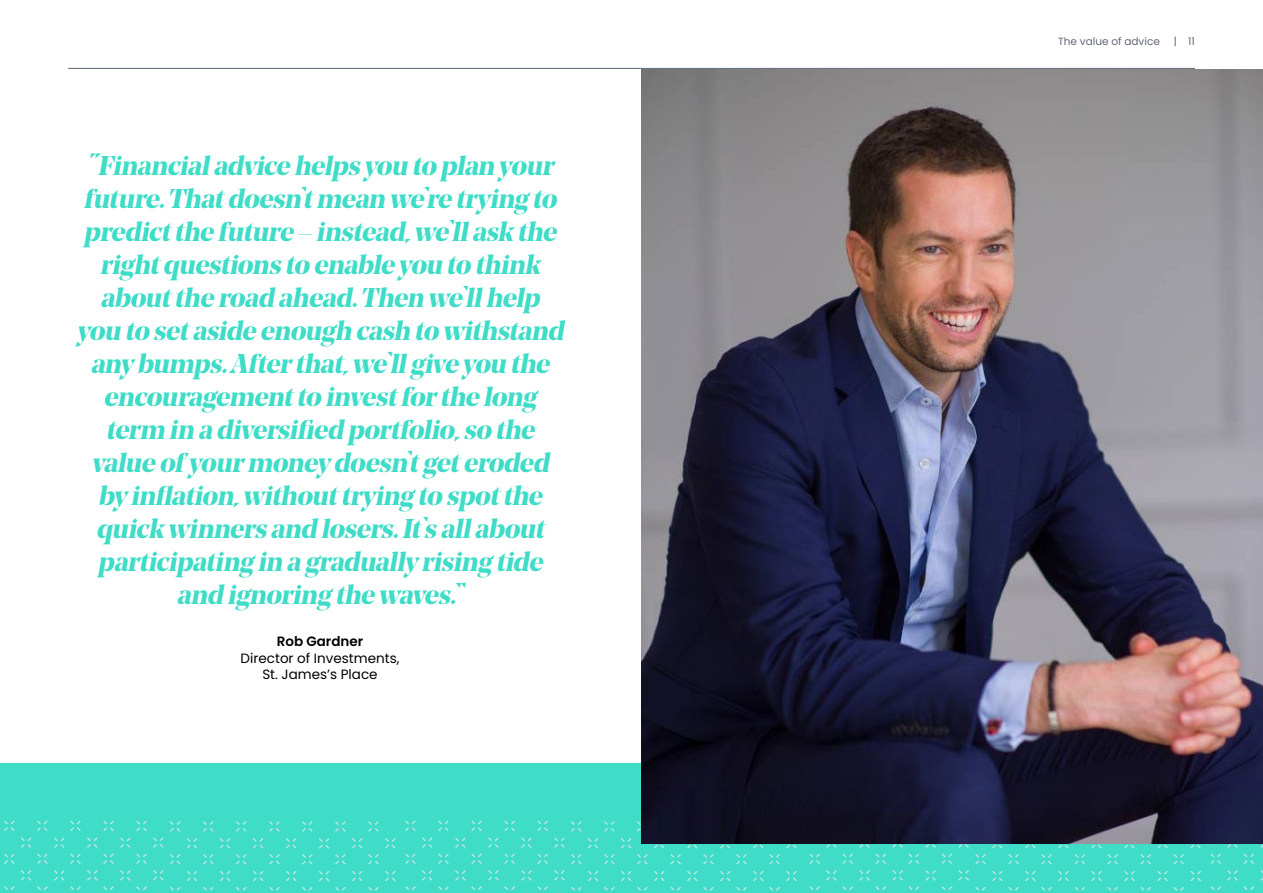
<style>
.page{position:relative;width:1263px;height:893px;background:#fff}
.page>*{position:absolute;margin:0;border:0;box-sizing:border-box;transform-origin:0 0}
.t1{font:italic 700 27px/33px "Noe Display SJP";letter-spacing:-.035em;color:#3fdcc8;text-align:center}
.t2{font:13.5px/16.5px "Poppins";color:#000;text-align:center}
.t3{font:600 13.5px "Poppins";color:#000}
.t4{font:10.5px "Poppins";color:#606776}
</style>
<div class="page">
<hr style="left:68px;top:68px;width:1127px;height:1px;background:#606776">
<div style="left:0;top:763px;width:1263px;height:130px;background:#3fdcc8"></div>
<svg style="left:4px;top:820px;width:1259px;height:71px"></svg>
<img style="left:641px;top:69px;width:622px;height:774px">
<p class="t1" style="left:76px;top:148px;width:495px">“Financialadvice helps you to plan your future.Thatdoesn’tmean we’re trying to predictthe future – instead,we’llask the rightquestions to enable you to think aboutthe road ahead.Then we’llhelp you to setaside enough cash to withstand any bumps.Afterthat,we’llgive you the encouragementto investforthe long term in a diversified portfolio,so the value of yourmoney doesn’tgeteroded by inflation,withouttrying to spotthe quick winners and losers.It’s allabout participating in a gradually rising tide and ignoring the waves.”</p>
<p class="t3" style="left:277px;top:634px;width:88px">Rob Gardner</p>
<p class="t2" style="left:241px;top:650px;width:160px">Director of Investments,<br>St. James’s Place</p>
<p class="t4" style="left:1058px;top:35px;width:103px">The value of advice</p>
<p class="t4" style="left:1174px;top:35px;width:22px">| 11</p>
</div>
